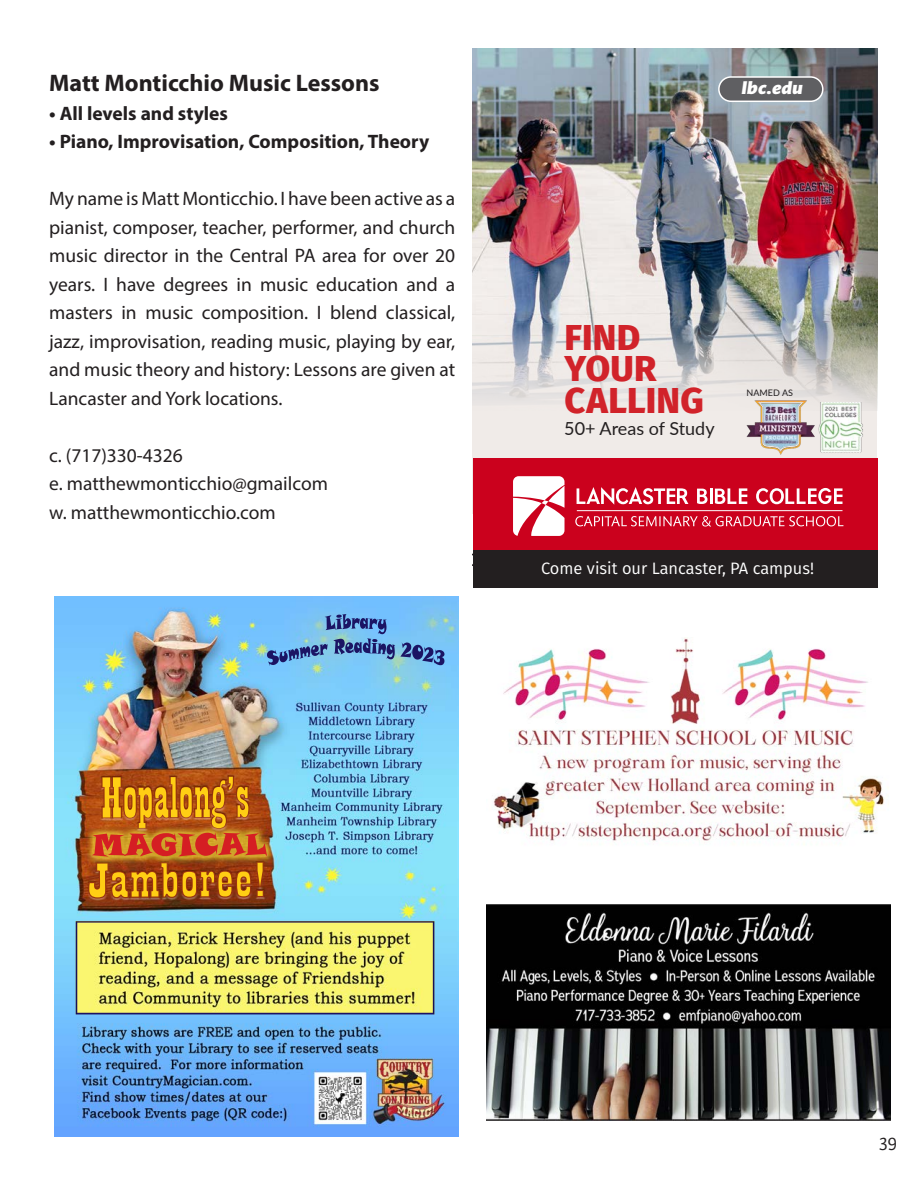
<style>
.page{position:relative;width:918px;height:1188px;background:#fff}
.page>*{position:absolute;margin:0;border:0;box-sizing:border-box;transform-origin:0 0}
.t1{font:800 36px/31.5px "Fira Sans";letter-spacing:.005em;color:#d1232a}
.t2{font:700 24px "Myriad Pro";color:#231f20}
.t3{font:19.5px/28.5px "Myriad Pro";color:#231f20;text-align:justify}
.t4{font:700 19.5px "Myriad Pro";color:#231f20}
.t5{font:18px "Lato";color:#231f20}
.t6{font:italic 900 18px "Mundo Sans Std";color:#fff}
.t7{font:18px "Private Sans";color:#231f20}
.t8{font:16.5px "Fira Sans";color:#fff}
.t9{font:9px "Lato";color:#231f20}
</style>
<div class="page">
<div style="left:473px;top:210px;width:404px;height:304px;background:#f0ebe8"></div>
<div style="left:473px;top:549px;width:405px;height:39px;background:#231f20"></div>
<div style="left:473px;top:48px;width:405px;height:385px;background:#f0ebe8"></div>
<img style="left:473px;top:48px;width:405px;height:362px">
<div style="left:719px;top:77px;width:104px;height:24px;background:#5f5f62;border-radius:12px"></div>
<div style="left:718px;top:76px;width:106px;height:26px;border:2px solid #fff;border-radius:12px"></div>
<div style="left:473px;top:458px;width:405px;height:92px;background:#cb011d"></div>
<svg style="left:513px;top:476px;width:52px;height:60px"></svg>
<svg style="left:577px;top:487px;width:111px;height:18px"></svg>
<svg style="left:697px;top:488px;width:50px;height:16px"></svg>
<svg style="left:756px;top:488px;width:87px;height:16px"></svg>
<svg style="left:575px;top:516px;width:268px;height:11px"></svg>
<hr style="left:577px;top:510px;width:266px;height:1px;background:#fff">
<img style="left:815px;top:402px;width:54px;height:51px">
<img style="left:745px;top:400px;width:70px;height:55px">
<img style="left:54px;top:596px;width:405px;height:540px">
<img style="left:101px;top:776px;width:133px;height:53px">
<img style="left:103px;top:777px;width:130px;height:51px">
<img style="left:89px;top:863px;width:174px;height:34px">
<img style="left:325px;top:614px;width:48px;height:16px">
<img style="left:76px;top:921px;width:359px;height:93px">
<img style="left:486px;top:904px;width:405px;height:216px">
<img style="left:493px;top:638px;width:391px;height:207px">
<p class="t2" style="left:49px;top:67px;width:332px">Matt Monticchio Music Lessons</p>
<p class="t4" style="left:49px;top:100px;width:180px">• All levels and styles</p>
<p class="t4" style="left:49px;top:129px;width:382px">• Piano, Improvisation, Composition, Theory</p>
<p class="t3" style="left:49px;top:184px;width:408px">My name is Matt Monticchio. I have been active as a pianist, composer, teacher, performer, and church music director in the Central PA area for over 20 years. I have degrees in music education and a masters in music composition. I blend classical, jazz, improvisation, reading music, playing by ear, and music theory and history: Lessons are given at Lancaster and York locations.</p>
<p class="t3" style="left:49px;top:441px;width:135px">c. (717)330-4326</p>
<p class="t3" style="left:49px;top:469px;width:280px">e. matthewmonticchio@gmailcom</p>
<p class="t3" style="left:49px;top:498px;width:228px">w. matthewmonticchio.com</p>
<p class="t6" style="left:741px;top:78px;width:63px">lbc.edu</p>
<p class="t1" style="left:565px;top:318px;width:141px">FIND<br>YOUR<br>CALLING</p>
<p class="t5" style="left:564px;top:416px;width:152px">50+ Areas of Study</p>
<p class="t9" style="left:747px;top:386px;width:48px">NAMED AS</p>
<p class="t8" style="left:541px;top:556px;width:274px">Come visit our Lancaster, PA campus!</p>
<p class="t7" style="left:879px;top:1132px;width:19px">39</p>
</div>
